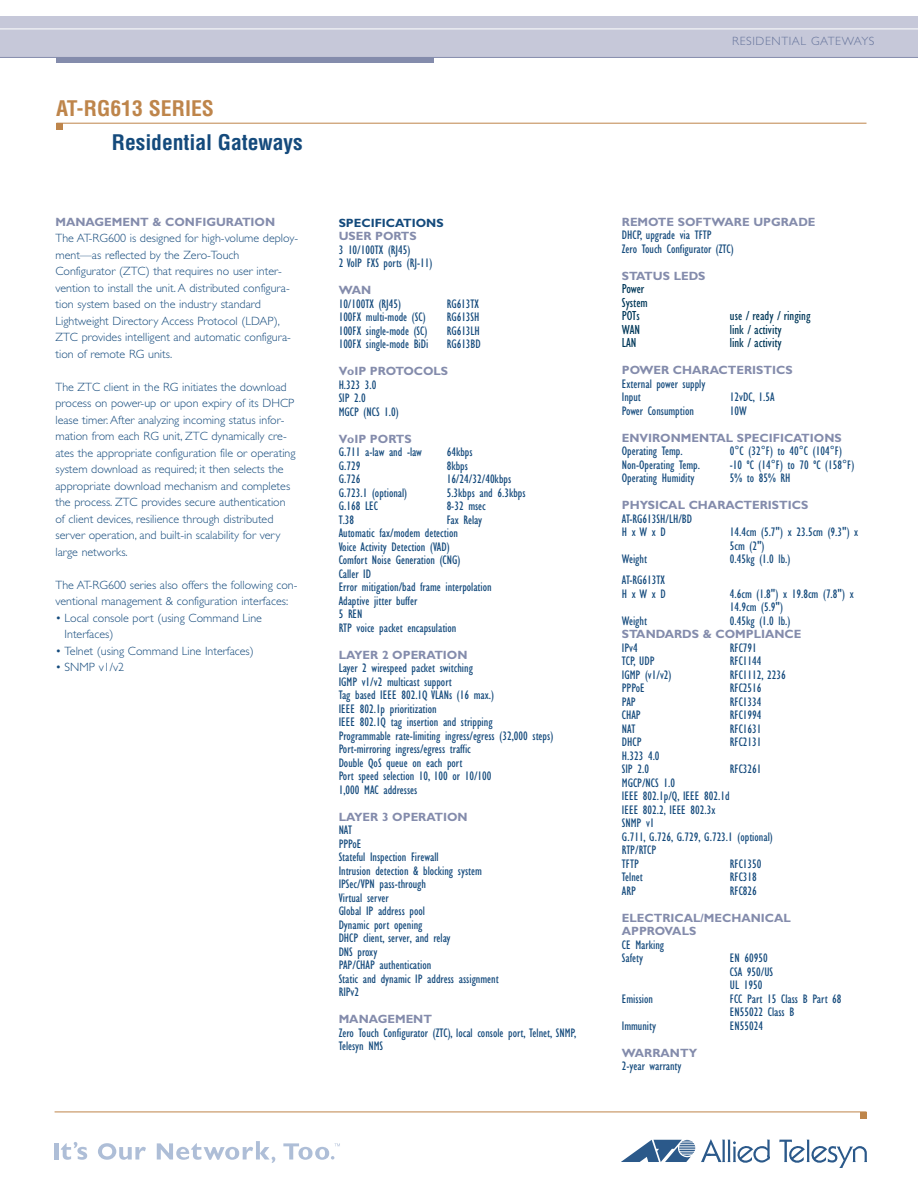
<style>
.page{position:relative;width:918px;height:1188px;background:#fff}
.page>*{position:absolute;margin:0;border:0;box-sizing:border-box;transform-origin:0 0}
.t1{font:700 condensed 21px "Helvetica";letter-spacing:-.005em;color:#144a7c}
.t2{font:700 condensed 21px "Helvetica";color:#be854b}
.t3{font:condensed 13.5px/13.5px "Gill Sans";color:#003859}
.t4{font:condensed 12.75px/13.5px "Gill Sans";color:#144a7c}
.t5{font:300 12px/16.5px "Gill Sans";color:#144a7c}
.t6{font:700 12px/13.5px "Gill Sans";color:#848cac}
.t7{font:300 12px "Gill Sans";letter-spacing:.05em;color:#67759c}
.t8{font:700 12px "Gill Sans";color:#144a7c}
</style>
<div class="page">
<svg style="left:57px;top:124px;width:6px;height:6px"></svg>
<hr style="left:57px;top:123px;width:810px;height:1px;background:#be854b">
<svg style="left:622px;top:1140px;width:73px;height:22px"></svg>
<svg style="left:701px;top:1139px;width:69px;height:24px"></svg>
<svg style="left:779px;top:1140px;width:87px;height:28px"></svg>
<div style="left:860px;top:1112px;width:6px;height:7px;background:#be854b"></div>
<div style="left:0;top:16px;width:918px;height:41px;background:#c6c8d9"></div>
<hr style="left:55px;top:1112px;width:811px;height:1px;background:#be854b">
<div style="left:56px;top:57px;width:378px;height:6px;background:#848cac"></div>
<hr style="left:0;top:57px;width:918px;height:1px;background:#848cac">
<hr style="left:0;top:29px;width:918px;height:1px;background:#fff">
<hr style="left:54px;top:1143px;width:4px;height:17px;background:#aebed7">
<svg style="left:61px;top:1142px;width:26px;height:18px"></svg>
<svg style="left:98px;top:1143px;width:48px;height:17px"></svg>
<svg style="left:157px;top:1141px;width:118px;height:22px"></svg>
<svg style="left:283px;top:1143px;width:57px;height:17px"></svg>
<h1 class="t2" style="left:56px;top:96px;width:159px">AT-RG613 SERIES</h1>
<h1 class="t1" style="left:112px;top:130px;width:192px">Residential Gateways</h1>
<p class="t6" style="left:55px;top:216px;width:221px">MANAGEMENT &amp; CONFIGURATION</p>
<p class="t5" style="left:55px;top:231px;width:244px">The AT-RG600 is designed for high-volume deploy&shy;ment—as reflected by the Zero-Touch Configurator (ZTC) that requires no user inter&shy;vention to install the unit. A distributed configura&shy;tion system based on the industry standard Lightweight Directory Access Protocol (LDAP), ZTC provides intelligent and automatic configura&shy;tion of remote RG units.</p>
<p class="t5" style="left:55px;top:380px;width:242px">The ZTC client in the RG initiates the download process on power-up or upon expiry of its DHCP lease timer. After analyzing incoming status infor&shy;mation from each RG unit, ZTC dynamically cre&shy;ates the appropriate configuration file or operating system download as required; it then selects the appropriate download mechanism and completes the process. ZTC provides secure authentication of client devices, resilience through distributed server operation, and built-in scalability for very large networks.</p>
<p class="t5" style="left:55px;top:578px;width:244px">The AT-RG600 series also offers the following con&shy;ventional management &amp; configuration interfaces:</p>
<p class="t5" style="left:65px;top:611px;width:199px;text-indent:-9px">• Local console port (using Command Line<br>Interfaces)</p>
<p class="t5" style="left:55px;top:644px;width:200px">• Telnet (using Command Line Interfaces)</p>
<p class="t5" style="left:55px;top:660px;width:70px">• SNMP v1/v2</p>
<p class="t8" style="left:339px;top:218px;width:106px">SPECIFICATIONS</p>
<p class="t6" style="left:339px;top:231px;width:80px">USER PORTS</p>
<p class="t4" style="left:339px;top:244px;width:95px">3 10/100TX (RJ45)<br>2 VoIP FXS ports (RJ-11)</p>
<p class="t6" style="left:339px;top:285px;width:34px">WAN</p>
<p class="t4" style="left:339px;top:298px;width:64px">10/100TX (RJ45)</p>
<p class="t4" style="left:447px;top:298px;width:34px">RG613TX</p>
<p class="t4" style="left:339px;top:312px;width:88px">100FX multi-mode (SC)</p>
<p class="t4" style="left:447px;top:312px;width:34px">RG613SH</p>
<p class="t4" style="left:339px;top:325px;width:90px">100FX single-mode (SC)</p>
<p class="t4" style="left:447px;top:325px;width:35px">RG613LH</p>
<p class="t4" style="left:339px;top:339px;width:91px">100FX single-mode BiDi</p>
<p class="t4" style="left:447px;top:339px;width:36px">RG613BD</p>
<p class="t6" style="left:339px;top:366px;width:111px">VoIP PROTOCOLS</p>
<p class="t4" style="left:339px;top:379px;width:62px">H.323 3.0<br>SIP 2.0<br>MGCP (NCS 1.0)</p>
<p class="t6" style="left:339px;top:433px;width:74px">VoIP PORTS</p>
<p class="t4" style="left:339px;top:447px;width:85px">G.711 a-law and -law</p>
<p class="t4" style="left:447px;top:447px;width:27px">64kbps</p>
<p class="t4" style="left:339px;top:460px;width:23px">G.729</p>
<p class="t4" style="left:447px;top:460px;width:23px">8kbps</p>
<p class="t4" style="left:339px;top:474px;width:23px">G.726</p>
<p class="t4" style="left:447px;top:474px;width:66px">16/24/32/40kbps</p>
<p class="t4" style="left:339px;top:487px;width:70px">G.723.1 (optional)</p>
<p class="t4" style="left:447px;top:487px;width:80px">5.3kbps and 6.3kbps</p>
<p class="t4" style="left:339px;top:501px;width:41px">G.168 LEC</p>
<p class="t4" style="left:447px;top:501px;width:41px">8-32 msec</p>
<p class="t4" style="left:339px;top:514px;width:17px">T.38</p>
<p class="t4" style="left:339px;top:514px;width:155px;text-indent:108px">Fax Relay<br>Automatic fax/modem detection<br>Voice Activity Detection (VAD)<br>Comfort Noise Generation (CNG)<br>Caller ID<br>Error mitigation/bad frame interpolation<br>Adaptive jitter buffer<br>5 REN<br>RTP voice packet encapsulation</p>
<p class="t6" style="left:339px;top:649px;width:130px">LAYER 2 OPERATION</p>
<p class="t4" style="left:339px;top:663px;width:216px">Layer 2 wirespeed packet switching<br>IGMP v1/v2 multicast support<br>Tag based IEEE 802.1Q VLANs (16 max.)<br>IEEE 802.1p prioritization<br>IEEE 802.1Q tag insertion and stripping<br>Programmable rate-limiting ingress/egress (32,000 steps)<br>Port-mirroring ingress/egress traffic<br>Double QoS queue on each port<br>Port speed selection 10, 100 or 10/100<br>1,000 MAC addresses</p>
<p class="t6" style="left:339px;top:811px;width:130px">LAYER 3 OPERATION</p>
<p class="t4" style="left:339px;top:825px;width:161px">NAT<br>PPPoE<br>Stateful Inspection Firewall<br>Intrusion detection &amp; blocking system<br>IPSec/VPN pass-through<br>Virtual server<br>Global IP address pool<br>Dynamic port opening<br>DHCP client, server, and relay<br>DNS proxy<br>PAP/CHAP authentication<br>Static and dynamic IP address assignment<br>RIPv2</p>
<p class="t6" style="left:339px;top:1014px;width:95px">MANAGEMENT</p>
<p class="t4" style="left:339px;top:1027px;width:239px">Zero Touch Configurator (ZTC), local console port, Telnet, SNMP,<br>Telesyn NMS</p>
<p class="t7" style="left:732px;top:37px;width:144px">RESIDENTIAL GATEWAYS</p>
<p class="t6" style="left:622px;top:216px;width:195px">REMOTE SOFTWARE UPGRADE</p>
<p class="t4" style="left:622px;top:230px;width:113px">DHCP, upgrade via TFTP<br>Zero Touch Configurator (ZTC)</p>
<p class="t6" style="left:622px;top:270px;width:85px">STATUS LEDS</p>
<p class="t3" style="left:622px;top:283px;width:27px">Power<br>System<br>POTs</p>
<p class="t3" style="left:730px;top:310px;width:82px">use / ready / ringing</p>
<p class="t3" style="left:622px;top:324px;width:20px">WAN</p>
<p class="t3" style="left:730px;top:324px;width:53px">link / activity</p>
<p class="t3" style="left:622px;top:337px;width:16px">LAN</p>
<p class="t3" style="left:730px;top:337px;width:53px">link / activity</p>
<p class="t6" style="left:622px;top:365px;width:172px">POWER CHARACTERISTICS</p>
<p class="t4" style="left:622px;top:378px;width:85px">External power supply<br>Input</p>
<p class="t4" style="left:730px;top:392px;width:46px">12vDC, 1.5A</p>
<p class="t4" style="left:622px;top:405px;width:74px">Power Consumption</p>
<p class="t4" style="left:730px;top:405px;width:19px">10W</p>
<p class="t6" style="left:622px;top:432px;width:221px">ENVIRONMENTAL SPECIFICATIONS</p>
<p class="t4" style="left:622px;top:446px;width:62px">Operating Temp.</p>
<p class="t4" style="left:730px;top:446px;width:114px">0°C (32°F) to 40°C (104°F)</p>
<p class="t4" style="left:622px;top:459px;width:80px">Non-Operating Temp.</p>
<p class="t4" style="left:730px;top:459px;width:126px">-10 ºC (14°F) to 70 ºC (158°F)</p>
<p class="t4" style="left:622px;top:473px;width:74px">Operating Humidity</p>
<p class="t4" style="left:730px;top:473px;width:62px">5% to 85% RH</p>
<p class="t6" style="left:622px;top:500px;width:188px">PHYSICAL CHARACTERISTICS</p>
<p class="t4" style="left:622px;top:513px;width:72px">AT-RG613SH/LH/BD<br>HxWxD</p>
<p class="t4" style="left:730px;top:527px;width:130px">14.4cm (5.7") x 23.5cm (9.3") x<br>5cm (2")</p>
<p class="t4" style="left:622px;top:554px;width:27px">Weight</p>
<p class="t4" style="left:730px;top:554px;width:62px">0.45kg (1.0 lb.)</p>
<p class="t4" style="left:622px;top:575px;width:45px">AT-RG613TX<br>HxWxD</p>
<p class="t4" style="left:730px;top:588px;width:125px">4.6cm (1.8") x 19.8cm (7.8") x<br>14.9cm (5.9")</p>
<p class="t4" style="left:622px;top:615px;width:27px">Weight</p>
<p class="t4" style="left:730px;top:615px;width:62px">0.45kg (1.0 lb.)</p>
<p class="t6" style="left:622px;top:629px;width:181px">STANDARDS &amp; COMPLIANCE</p>
<p class="t4" style="left:622px;top:642px;width:17px">IPv4</p>
<p class="t4" style="left:730px;top:642px;width:29px">RFC791</p>
<p class="t4" style="left:622px;top:656px;width:34px">TCP, UDP</p>
<p class="t4" style="left:730px;top:656px;width:33px">RFC1144</p>
<p class="t4" style="left:622px;top:669px;width:51px">IGMP (v1/v2)</p>
<p class="t4" style="left:730px;top:669px;width:57px">RFC1112, 2236</p>
<p class="t4" style="left:622px;top:683px;width:24px">PPPoE</p>
<p class="t4" style="left:730px;top:683px;width:33px">RFC2516</p>
<p class="t4" style="left:622px;top:696px;width:15px">PAP</p>
<p class="t4" style="left:730px;top:696px;width:33px">RFC1334</p>
<p class="t4" style="left:622px;top:710px;width:20px">CHAP</p>
<p class="t4" style="left:730px;top:710px;width:33px">RFC1994</p>
<p class="t4" style="left:622px;top:723px;width:15px">NAT</p>
<p class="t4" style="left:730px;top:723px;width:33px">RFC1631</p>
<p class="t4" style="left:622px;top:737px;width:21px">DHCP</p>
<p class="t4" style="left:730px;top:737px;width:33px">RFC2131</p>
<p class="t4" style="left:622px;top:750px;width:39px">H.323 4.0<br>SIP 2.0</p>
<p class="t4" style="left:730px;top:764px;width:33px">RFC3261</p>
<p class="t4" style="left:622px;top:777px;width:152px">MGCP/NCS 1.0<br>IEEE 802.1p/Q, IEEE 802.1d<br>IEEE 802.2, IEEE 802.3x<br>SNMP v1<br>G.711, G.726, G.729, G.723.1 (optional)<br>RTP/RTCP<br>TFTP</p>
<p class="t4" style="left:730px;top:858px;width:33px">RFC1350</p>
<p class="t4" style="left:622px;top:872px;width:22px">Telnet</p>
<p class="t4" style="left:730px;top:872px;width:29px">RFC318</p>
<p class="t4" style="left:622px;top:885px;width:15px">ARP</p>
<p class="t4" style="left:730px;top:885px;width:29px">RFC826</p>
<p class="t6" style="left:622px;top:912px;width:170px">ELECTRICAL/MECHANICAL<br>APPROVALS</p>
<p class="t4" style="left:622px;top:939px;width:44px">CE Marking<br>Safety</p>
<p class="t4" style="left:730px;top:953px;width:45px">EN 60950<br>CSA 950/US<br>UL 1950</p>
<p class="t4" style="left:622px;top:993px;width:33px">Emission</p>
<p class="t4" style="left:730px;top:993px;width:113px">FCC Part 15 Class B Part 68<br>EN55022 Class B</p>
<p class="t4" style="left:622px;top:1020px;width:36px">Immunity</p>
<p class="t4" style="left:730px;top:1020px;width:35px">EN55024</p>
<p class="t6" style="left:622px;top:1047px;width:77px">WARRANTY</p>
<p class="t4" style="left:622px;top:1061px;width:61px">2-year warranty</p>
</div>
